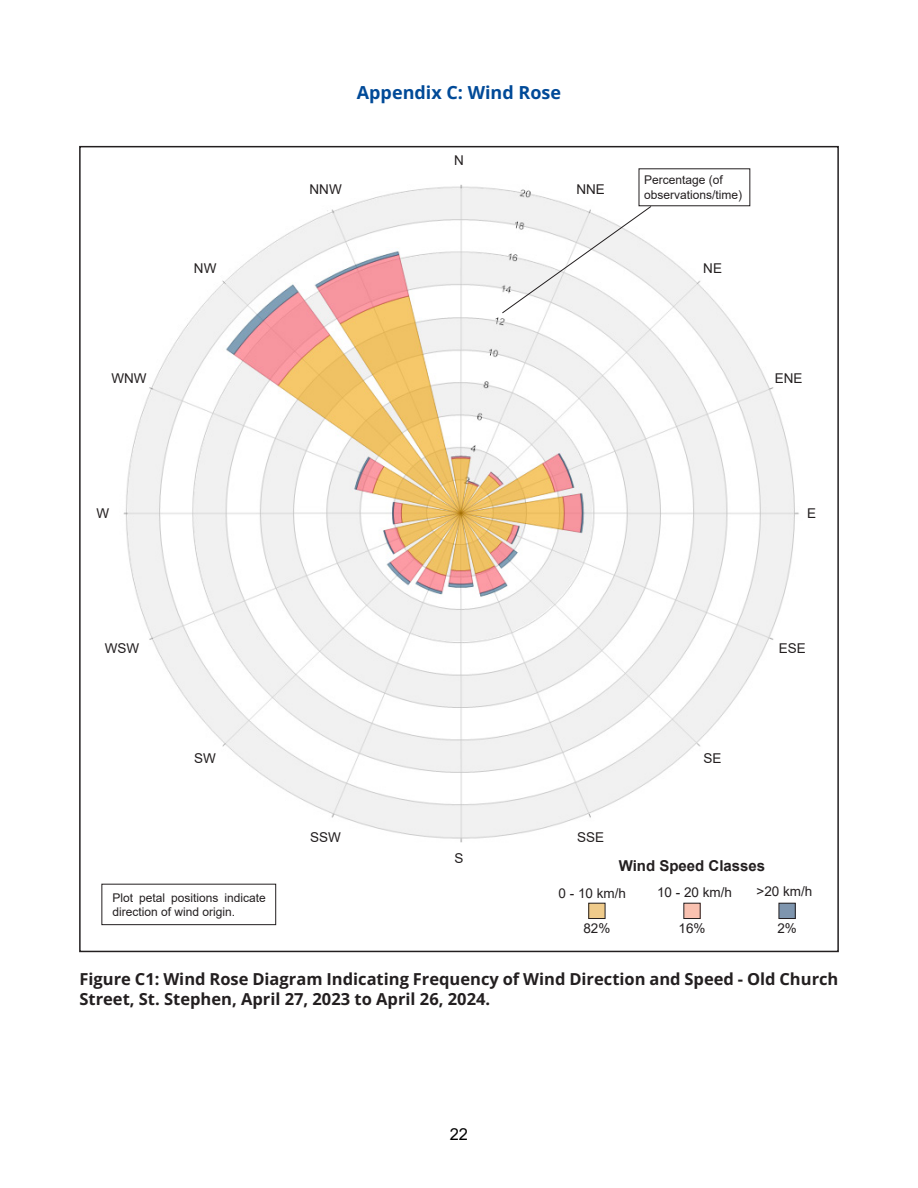
<style>
.page{position:relative;width:918px;height:1188px;background:#fff}
.page>*{position:absolute;margin:0;border:0;box-sizing:border-box;transform-origin:0 0}
.t1{font:700 18px "Open Sans";color:#004a98}
.t2{font:700 16.5px/19.8px "Open Sans";color:#231f20}
.t3{font:16.5px "Arial";color:#000}
.t4{font:700 15px "Arial";color:#231f20}
.t5{font:13.5px "Arial";color:#231f20}
.t6{font:12px/14.4px "Arial";color:#231f20}
</style>
<div class="page">
<img style="left:123px;top:168px;width:676px;height:675px">
<div style="left:684px;top:903px;width:16px;height:16px;background:#f9c1b0"></div>
<div style="left:589px;top:903px;width:16px;height:16px;background:#efcb8b"></div>
<div style="left:588px;top:903px;width:17px;height:16px;border:1px solid #231f20"></div>
<div style="left:779px;top:903px;width:16px;height:16px;background:#7e95ae"></div>
<div style="left:779px;top:903px;width:17px;height:16px;border:1px solid #231f20"></div>
<svg style="left:501px;top:205px;width:151px;height:109px"></svg>
<div style="left:101px;top:884px;width:175px;height:41px;border:1px solid #231f20"></div>
<p class="t1" style="left:357px;top:80px;width:206px">Appendix C: Wind Rose</p>
<p class="t5" style="left:111px;top:369px;width:37px">WNW</p>
<p class="t5" style="left:194px;top:259px;width:24px">NW</p>
<p class="t5" style="left:310px;top:180px;width:34px">NNW</p>
<p class="t5" style="left:454px;top:151px;width:11px">N</p>
<p class="t5" style="left:576px;top:180px;width:30px">NNE</p>
<p class="t6" style="left:644px;top:173px;width:100px">Percentage (of observations/time)</p>
<p class="t5" style="left:703px;top:259px;width:20px">NE</p>
<p class="t5" style="left:775px;top:369px;width:29px">ENE</p>
<p class="t5" style="left:96px;top:504px;width:14px">W</p>
<p class="t5" style="left:807px;top:504px;width:11px">E</p>
<p class="t5" style="left:105px;top:639px;width:36px">WSW</p>
<p class="t5" style="left:194px;top:749px;width:23px">SW</p>
<p class="t6" style="left:112px;top:890px;width:155px">Plot petal positions indicate direction of wind origin.</p>
<p class="t5" style="left:310px;top:828px;width:32px">SSW</p>
<p class="t5" style="left:455px;top:849px;width:11px">S</p>
<p class="t5" style="left:779px;top:639px;width:29px">ESE</p>
<p class="t5" style="left:704px;top:749px;width:20px">SE</p>
<p class="t5" style="left:577px;top:828px;width:29px">SSE</p>
<p class="t4" style="left:619px;top:855px;width:148px">Wind Speed Classes</p>
<p class="t5" style="left:559px;top:884px;width:69px">0 - 10 km/h</p>
<p class="t5" style="left:657px;top:883px;width:77px">10 - 20 km/h</p>
<p class="t5" style="left:756px;top:882px;width:57px">&gt;20 km/h</p>
<p class="t5" style="left:583px;top:919px;width:29px">82%</p>
<p class="t5" style="left:678px;top:919px;width:29px">16%</p>
<p class="t5" style="left:777px;top:919px;width:21px">2%</p>
<p class="t2" style="left:79px;top:969px;width:760px">Figure C1: Wind Rose Diagram Indicating Frequency of Wind Direction and Speed - Old Church<br>Street, St. Stephen, April 27, 2023 to April 26, 2024.</p>
<p class="t3" style="left:450px;top:1123px;width:20px">22</p>
</div>
